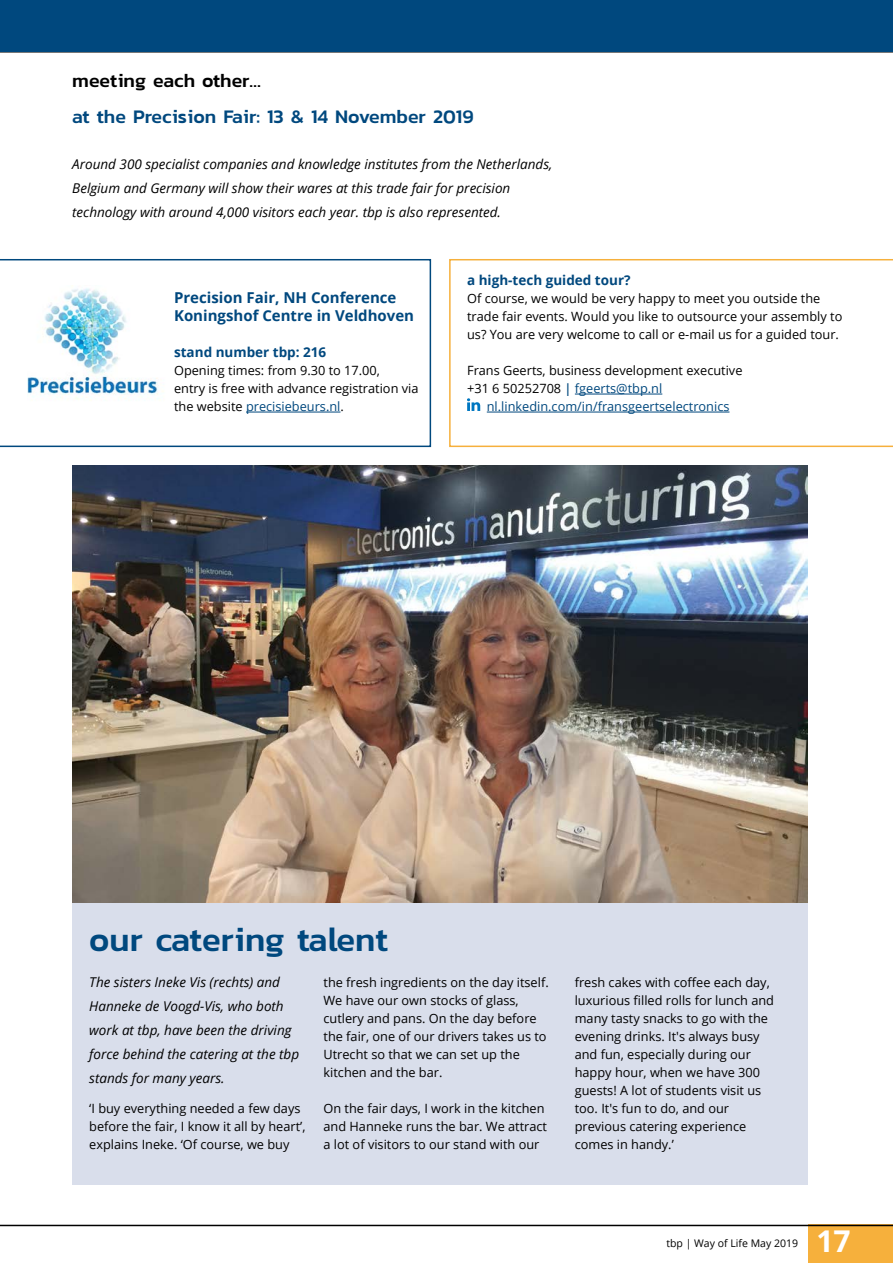
<style>
.page{position:relative;width:893px;height:1263px;background:#fff}
.page>*{position:absolute;margin:0;border:0;box-sizing:border-box;transform-origin:0 0}
.t1{font:500 34.5px "Kanit";color:#00487e}
.t2{font:700 30px "Open Sans";color:#fff}
.t3{font:500 19.5px "Kanit";color:#00487e}
.t4{font:500 19.5px "Kanit";color:#000}
.t5{font:700 15px/18px "Open Sans";color:#00487e}
.t6{font:italic 13.5px/24px "Open Sans";color:#000}
.t7{font:700 13.5px "Open Sans";color:#00487e}
.t8{font:12.75px/18px "Open Sans";color:#000}
.t9{font:12.75px "Open Sans";color:#00487e}
.t10{font:10.5px "Open Sans";color:#000}
.s1{color:#00487e}
.s2{font-weight:600;color:#00487e}
</style>
<div class="page">
<img style="left:72px;top:465px;width:736px;height:439px">
<div style="left:0;top:259px;width:431px;height:188px;border:2px solid #00487e"></div>
<img style="left:28px;top:285px;width:136px;height:116px">
<div style="left:72px;top:904px;width:736px;height:281px;background:#d9deeb"></div>
<hr style="left:246px;top:412px;width:94px;height:1px;background:#00487e">
<svg style="left:449px;top:259px;width:444px;height:188px"></svg>
<div style="left:808px;top:1225px;width:85px;height:38px;background:#f6b03c"></div>
<hr style="left:0;top:1225px;width:893px;height:1px;background:#000">
<hr style="left:0;top:51px;width:893px;height:2px;background:#000">
<div style="left:0;top:0;width:893px;height:51px;background:#00487e"></div>
<h3 class="t4" style="left:72px;top:66px;width:190px">meeting each other…</h3>
<h3 class="t3" style="left:72px;top:102px;width:403px">at the Precision Fair: 13 &amp; 14 November 2019</h3>
<p class="t6" style="left:72px;top:152px;width:482px">Around 300 specialist companies and knowledge institutes from the Netherlands,<br>Belgium and Germany will show their wares at this trade fair for precision technology with around 4,000 visitors each year. tbp is also represented.</p>
<p class="t5" style="left:174px;top:288px;width:242px">Precision Fair, NH Conference<br>Koningshof Centre in Veldhoven</p>
<p class="t7" style="left:174px;top:343px;width:154px">stand number tbp: 216</p>
<p class="t8" style="left:174px;top:361px;width:246px">Opening times: from 9.30 to 17.00,<br>entry is free with advance registration via the website <span class="s1">precisiebeurs.nl</span>.</p>
<p class="t7" style="left:467px;top:271px;width:165px">a high-tech guided tour?</p>
<p class="t8" style="left:467px;top:289px;width:377px">Of course, we would be very happy to meet you outside the trade fair events. Would you like to outsource your assembly to us? You are very welcome to call or e-mail us for a guided tour.</p>
<p class="t8" style="left:467px;top:361px;width:277px">Frans Geerts, business development executive +31 6 50252708 <span class="s2">|</span> <span class="s1">fgeerts@tbp.nl</span></p>
<p class="t9" style="left:487px;top:398px;width:244px">nl.linkedin.com/in/fransgeertselectronics</p>
<h1 class="t1" style="left:89px;top:913px;width:300px">our catering talent</h1>
<p class="t6" style="left:89px;top:970px;width:211px">The sisters Ineke Vis (rechts) and<br>Hanneke de Voogd-Vis, who both work at tbp, have been the driving force behind the catering at the tbp stands for many years.</p>
<p class="t8" style="left:89px;top:1099px;width:218px">‘I buy everything needed a few days before the fair, I know it all by heart’, explains Ineke. ‘Of course, we buy</p>
<p class="t8" style="left:323px;top:973px;width:227px">the fresh ingredients on the day itself.<br>We have our own stocks of glass, cutlery and pans. On the day before the fair, one of our drivers takes us to<br>Utrecht so that we can set up the kitchen and the bar.</p>
<p class="t8" style="left:323px;top:1099px;width:225px">On the fair days, I work in the kitchen and Hanneke runs the bar. We attract a lot of visitors to our stand with our</p>
<p class="t8" style="left:575px;top:973px;width:201px">fresh cakes with coffee each day, luxurious filled rolls for lunch and many tasty snacks to go with the evening drinks. It's always busy and fun, especially during our happy hour, when we have 300 guests! A lot of students visit us too. It's fun to do, and our previous catering experience comes in handy.’</p>
<p class="t10" style="left:666px;top:1236px;width:133px">tbp | Way of Life May 2019</p>
<h2 class="t2" style="left:816px;top:1220px;width:36px">17</h2>
</div>
